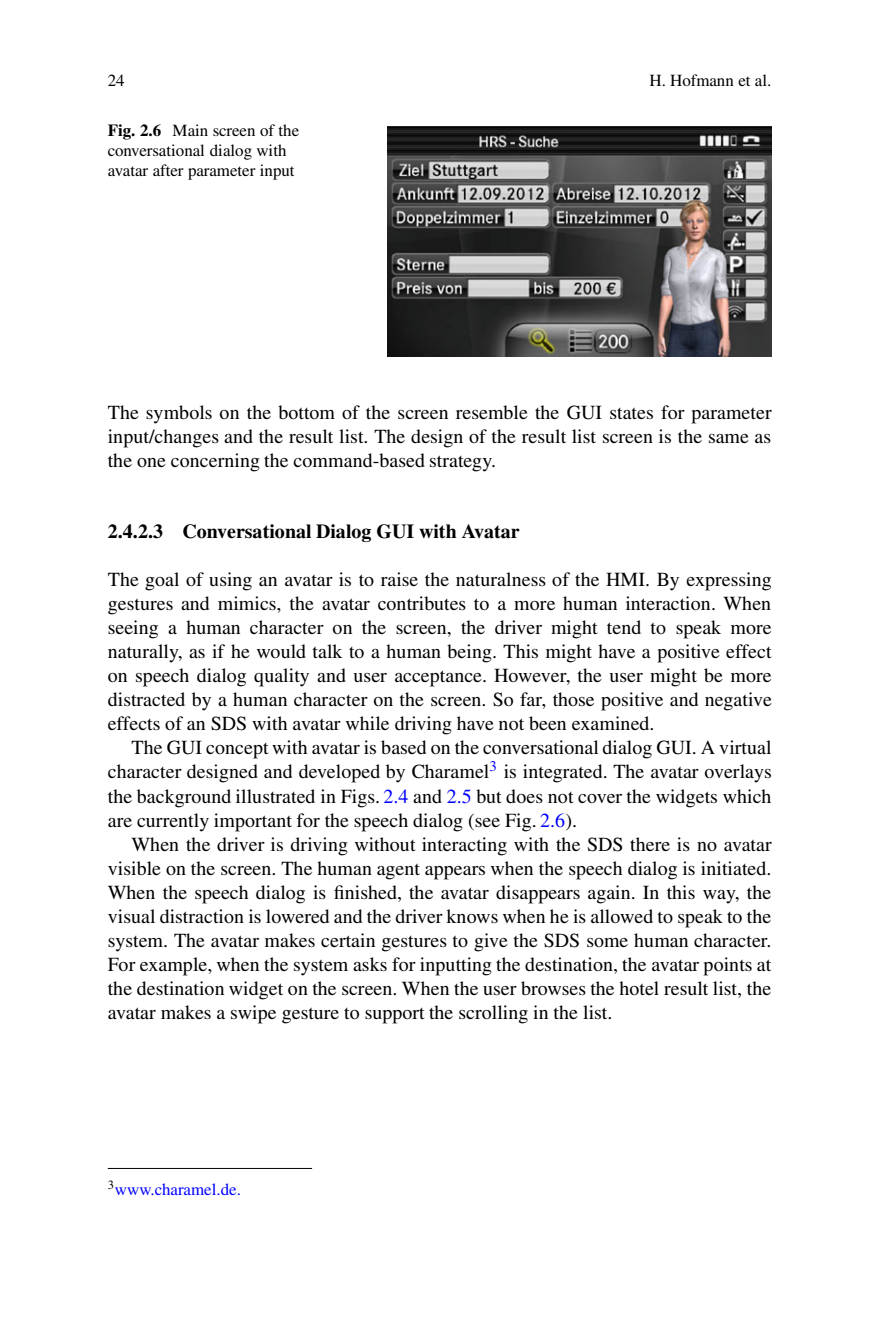
<style>
.page{position:relative;width:879px;height:1333px;background:#fff}
.page>*{position:absolute;margin:0;border:0;box-sizing:border-box;transform-origin:0 0}
.t1{font:20px/24px "Times";letter-spacing:.005em;color:#000;text-align:justify}
.t2{font:700 20px "Times";letter-spacing:.005em;color:#000}
.t3{font:17px/20px "Times";letter-spacing:-.005em;color:#000}
.t4{font:17px "Times";letter-spacing:-.005em;color:#00f}
.s1{font-weight:700}
.s2{color:#00f}
</style>
<div class="page">
<img style="left:387px;top:126px;width:384px;height:231px">
<hr style="left:108px;top:1167px;width:204px;height:1px;background:#000">
<p class="t3" style="left:108px;top:72px;width:18px">24</p>
<p class="t3" style="left:649px;top:72px;width:123px">H. Hofmann et al.</p>
<p class="t3" style="left:108px;top:122px;width:193px"><span class="s1">Fig. 2.6</span> Main screen of the conversational dialog with avatar after parameter input</p>
<p class="t1" style="left:108px;top:402px;width:665px">The symbols on the bottom of the screen resemble the GUI states for parameter input/changes and the result list. The design of the result list screen is the same as the one concerning the command-based strategy.</p>
<p class="t2" style="left:108px;top:524px;width:413px">2.4.2.3 Conversational Dialog GUI with Avatar</p>
<p class="t1" style="left:108px;top:569px;width:665px">The goal of using an avatar is to raise the naturalness of the HMI. By expressing gestures and mimics, the avatar contributes to a more human interaction. When seeing a human character on the screen, the driver might tend to speak more naturally, as if he would talk to a human being. This might have a positive effect on speech dialog quality and user acceptance. However, the user might be more distracted by a human character on the screen. So far, those positive and negative effects of an SDS with avatar while driving have not been examined.</p>
<p class="t1" style="left:108px;top:737px;width:665px;text-indent:24px">The GUI concept with avatar is based on the conversational dialog GUI. A virtual character designed and developed by Charamel<sup>3</sup> is integrated. The avatar overlays the background illustrated in Figs. <span class="s2">2.4</span> and <span class="s2">2.5</span> but does not cover the widgets which are currently important for the speech dialog (see Fig. <span class="s2">2.6</span>).</p>
<p class="t1" style="left:108px;top:833px;width:665px;text-indent:24px">When the driver is driving without interacting with the SDS there is no avatar visible on the screen. The human agent appears when the speech dialog is initiated.<br>When the speech dialog is finished, the avatar disappears again. In this way, the visual distraction is lowered and the driver knows when he is allowed to speak to the system. The avatar makes certain gestures to give the SDS some human character.<br>For example, when the system asks for inputting the destination, the avatar points at the destination widget on the screen. When the user browses the hotel result list, the avatar makes a swipe gesture to support the scrolling in the list.</p>
<p class="t4" style="left:108px;top:1183px;width:135px"><sup>3</sup>www.charamel.de.</p>
</div>
